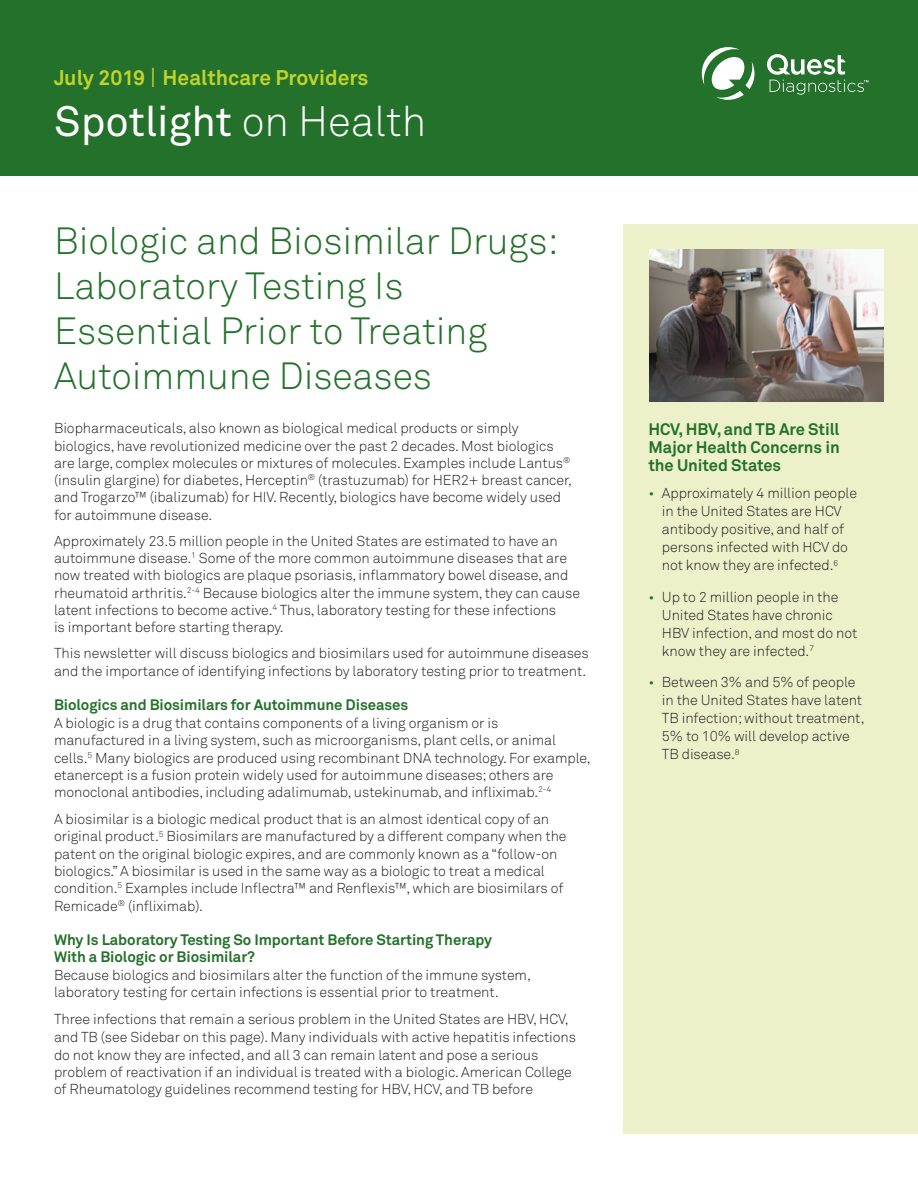
<style>
.page{position:relative;width:918px;height:1188px;background:#fff}
.page>*{position:absolute;margin:0;border:0;box-sizing:border-box;transform-origin:0 0}
.t1{font:42px "Akkurat Pro";color:#fff}
.t2{font:300 37.5px/45px "Akkurat Pro";color:#23712a}
.t3{font:700 21px "Akkurat Pro";color:#c0d32b}
.t4{font:700 16.5px/18px "Akkurat Pro";letter-spacing:-.005em;color:#23712a;text-align:justify}
.t5{font:700 15px/17.2px "Akkurat Pro";letter-spacing:-.005em;color:#23712a}
.t6{font:300 14.25px/17.2px "Akkurat Pro";letter-spacing:-.005em;color:#231f20}
.s1{font-weight:300;font-size:27px}
.s2{font-weight:300}
.s3{color:#23712a}
</style>
<div class="page">
<div style="left:0;top:0;width:918px;height:176px;background:#23712a"></div>
<div style="left:623px;top:230px;width:295px;height:904px;background:#ecf1ca"></div>
<svg style="left:702px;top:47px;width:166px;height:53px"></svg>
<div style="left:623px;top:225px;width:295px;height:886px;background:#ecf1ca"></div>
<img style="left:649px;top:249px;width:234px;height:153px">
<p class="t3" style="left:54px;top:65px;width:316px">July 2019 <span class="s1">I</span> Healthcare Providers</p>
<p class="t1" style="left:54px;top:97px;width:374px">Spotlight <span class="s2">on Health</span></p>
<p class="t2" style="left:54px;top:218px;width:506px">Biologic and Biosimilar Drugs:<br>Laboratory Testing Is<br>Essential Prior to Treating<br>Autoimmune Diseases</p>
<p class="t6" style="left:54px;top:420px;width:519px">Biopharmaceuticals, also known as biological medical products or simply biologics, have revolutionized medicine over the past 2 decades. Most biologics are large, complex molecules or mixtures of molecules. Examples include Lantus<sup>® </sup>(insulin glargine) for diabetes, Herceptin<sup>®</sup> (trastuzumab) for HER2+ breast cancer, and Trogarzo™ (ibalizumab) for HIV. Recently, biologics have become widely used for autoimmune disease.</p>
<p class="t6" style="left:54px;top:532px;width:528px">Approximately 23.5 million people in the United States are estimated to have an autoimmune disease.<sup>1</sup> Some of the more common autoimmune diseases that are now treated with biologics are plaque psoriasis, inflammatory bowel disease, and rheumatoid arthritis.<sup>2-4</sup> Because biologics alter the immune system, they can cause latent infections to become active.<sup>4</sup> Thus, laboratory testing for these infections<br>is important before starting therapy.</p>
<p class="t6" style="left:54px;top:645px;width:536px">This newsletter will discuss biologics and biosimilars used for autoimmune diseases and the importance of identifying infections by laboratory testing prior to treatment.</p>
<p class="t5" style="left:54px;top:696px;width:356px">Biologics and Biosimilars for Autoimmune Diseases</p>
<p class="t6" style="left:54px;top:714px;width:538px">A biologic is a drug that contains components of a living organism or is manufactured in a living system, such as microorganisms, plant cells, or animal cells.<sup>5</sup> Many biologics are produced using recombinant DNA technology. For example, etanercept is a fusion protein widely used for autoimmune diseases; others are monoclonal antibodies, including adalimumab, ustekinumab, and infliximab.<sup>2-4</sup></p>
<p class="t6" style="left:54px;top:810px;width:514px">A biosimilar is a biologic medical product that is an almost identical copy of an original product.<sup>5</sup> Biosimilars are manufactured by a different company when the patent on the original biologic expires, and are commonly known as a “follow-on biologics.” A biosimilar is used in the same way as a biologic to treat a medical condition.<sup>5</sup> Examples include Inflectra™ and Renflexis™, which are biosimilars of Remicade<sup>®</sup> (infliximab).</p>
<p class="t5" style="left:54px;top:931px;width:440px">Why Is Laboratory Testing So Important Before Starting Therapy<br>With a Biologic or Biosimilar?</p>
<p class="t6" style="left:54px;top:966px;width:478px">Because biologics and biosimilars alter the function of the immune system, laboratory testing for certain infections is essential prior to treatment.</p>
<p class="t6" style="left:54px;top:1011px;width:524px">Three infections that remain a serious problem in the United States are HBV, HCV, and TB (see Sidebar on this page). Many individuals with active hepatitis infections do not know they are infected, and all 3 can remain latent and pose a serious problem of reactivation if an individual is treated with a biologic. American College of Rheumatology guidelines recommend testing for HBV, HCV, and TB before</p>
<p class="t4" style="left:648px;top:420px;width:193px">HCV, HBV, and TB Are Still Major Health Concerns in the United States</p>
<p class="t6" style="left:648px;top:484px;width:210px;line-height:18px;text-align:center"><span class="s3">•</span> Approximately 4 million people in the United States are HCV antibody positive, and half of persons infected with HCV do not know they are infected.<sup>6</sup></p>
<p class="t6" style="left:662px;top:588px;width:197px;line-height:18px;text-indent:-13px"><span class="s3">•</span> Up to 2 million people in the<br>United States have chronic<br>HBV infection, and most do not know they are infected.<sup>7</sup></p>
<p class="t6" style="left:662px;top:673px;width:204px;line-height:18px;text-indent:-13px"><span class="s3">•</span> Between 3% and 5% of people in the United States have latent<br>TB infection; without treatment,<br>5% to 10% will develop active<br>TB disease.<sup>8</sup></p>
</div>
